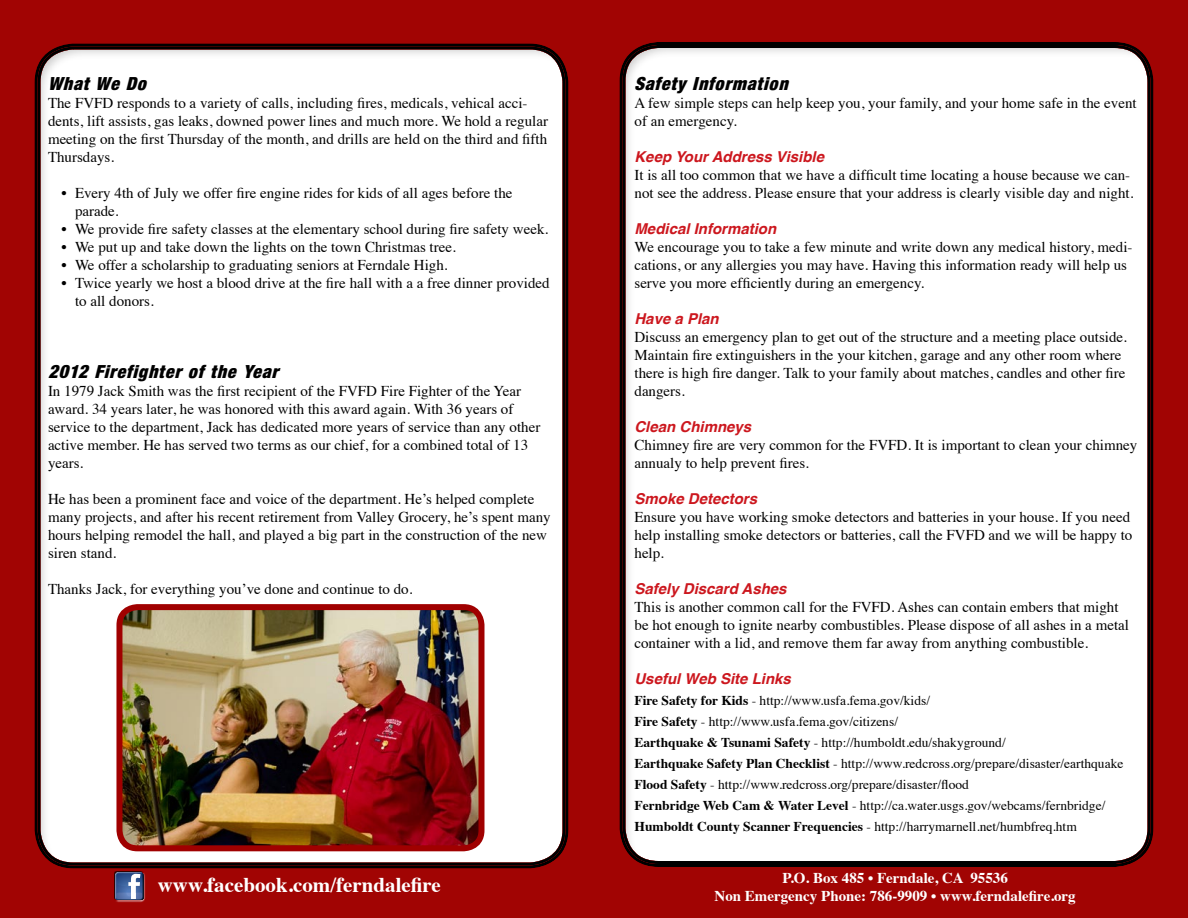
<style>
.page{position:relative;width:1188px;height:918px;background:#a10403}
.page>*{position:absolute;margin:0;border:0;box-sizing:border-box;transform-origin:0 0}
.t1{font:700 21px "Times";color:#fff}
.t2{font:18px "Harvest Ital";letter-spacing:.05em;color:#000}
.t3{font:15px/18px "Times";color:#000}
.t4{font:italic 700 15px "Helvetica";color:#cc171e}
.t5{font:700 15px/18px "Times";color:#fff;text-align:center}
.t6{font:13.5px/21px "Times";color:#000}
.s1{font-weight:700}
</style>
<div class="page">
<div style="left:618px;top:32px;width:537px;height:836px;background:#000;opacity:.21"></div>
<div style="left:32px;top:33px;width:536px;height:837px;background:#000;opacity:.21"></div>
<div style="left:114px;top:870px;width:30px;height:30px;background:#fff;opacity:.75"></div>
<div style="left:115px;top:872px;width:30px;height:30px;background:#000;opacity:.75"></div>
<img style="left:119px;top:607px;width:363px;height:241px">
<div style="left:116px;top:604px;width:368px;height:247px;border:6px solid #a00000;border-radius:18px"></div>
<p class="t2" style="left:48px;top:75px;width:99px">What We Do</p>
<p class="t3" style="left:48px;top:93px;width:502px">The FVFD responds to a variety of calls, including fires, medicals, vehical acci&shy;dents, lift assists, gas leaks, downed power lines and much more. We hold a regular meeting on the first Thursday of the month, and drills are held on the third and fifth Thursdays.</p>
<p class="t3" style="left:75px;top:183px;width:439px;text-indent:-14px">• Every 4th of July we offer fire engine rides for kids of all ages before the parade.</p>
<p class="t3" style="left:62px;top:219px;width:488px">• We provide fire safety classes at the elementary school during fire safety week.</p>
<p class="t3" style="left:62px;top:237px;width:396px">• We put up and take down the lights on the town Christmas tree.</p>
<p class="t3" style="left:62px;top:255px;width:388px">• We offer a scholarship to graduating seniors at Ferndale High.</p>
<p class="t3" style="left:75px;top:273px;width:476px;text-indent:-14px">• Twice yearly we host a blood drive at the fire hall with a a free dinner provided to all donors.</p>
<p class="t2" style="left:48px;top:363px;width:232px">2012 Firefighter of the Year</p>
<p class="t3" style="left:48px;top:381px;width:494px">In 1979 Jack Smith was the first recipient of the FVFD Fire Fighter of the Year award. 34 years later, he was honored with this award again. With 36 years of service to the department, Jack has dedicated more years of service than any other active member. He has served two terms as our chief, for a combined total of 13 years.</p>
<p class="t3" style="left:48px;top:489px;width:504px">He has been a prominent face and voice of the department. He’s helped complete many projects, and after his recent retirement from Valley Grocery, he’s spent many hours helping remodel the hall, and played a big part in the construction of the new siren stand.</p>
<p class="t3" style="left:48px;top:579px;width:366px">Thanks Jack, for everything you’ve done and continue to do.</p>
<h1 class="t1" style="left:158px;top:865px;width:285px">www.facebook.com/ferndalefire</h1>
<p class="t2" style="left:634px;top:75px;width:155px">Safety Information</p>
<p class="t3" style="left:634px;top:93px;width:504px">A few simple steps can help keep you, your family, and your home safe in the event of an emergency.</p>
<p class="t4" style="left:634px;top:144px;width:191px">Keep Your Address Visible</p>
<p class="t3" style="left:634px;top:165px;width:501px">It is all too common that we have a difficult time locating a house because we can&shy;not see the address. Please ensure that your address is clearly visible day and night.</p>
<p class="t4" style="left:634px;top:216px;width:143px">Medical Information</p>
<p class="t3" style="left:634px;top:237px;width:500px">We encourage you to take a few minute and write down any medical history, medi&shy;cations, or any allergies you may have. Having this information ready will help us serve you more efficiently during an emergency.</p>
<p class="t4" style="left:634px;top:306px;width:86px">Have a Plan</p>
<p class="t3" style="left:634px;top:327px;width:494px">Discuss an emergency plan to get out of the structure and a meeting place outside.<br>Maintain fire extinguishers in the your kitchen, garage and any other room where there is high fire danger. Talk to your family about matches, candles and other fire dangers.</p>
<p class="t4" style="left:634px;top:414px;width:118px">Clean Chimneys</p>
<p class="t3" style="left:634px;top:435px;width:504px">Chimney fire are very common for the FVFD. It is important to clean your chimney annualy to help prevent fires.</p>
<p class="t4" style="left:634px;top:486px;width:124px">Smoke Detectors</p>
<p class="t3" style="left:634px;top:507px;width:499px">Ensure you have working smoke detectors and batteries in your house. If you need help installing smoke detectors or batteries, call the FVFD and we will be happy to help.</p>
<p class="t4" style="left:634px;top:576px;width:154px">Safely Discard Ashes</p>
<p class="t3" style="left:634px;top:597px;width:496px">This is another common call for the FVFD. Ashes can contain embers that might be hot enough to ignite nearby combustibles. Please dispose of all ashes in a metal container with a lid, and remove them far away from anything combustible.</p>
<p class="t4" style="left:634px;top:666px;width:158px">Useful Web Site Links</p>
<p class="t6" style="left:634px;top:689px;width:490px"><span class="s1">Fire Safety for Kids</span> - http://www.usfa.fema.gov/kids/<br><span class="s1">Fire Safety</span> - http://www.usfa.fema.gov/citizens/<br><span class="s1">Earthquake &amp; Tsunami Safety</span> - http://humboldt.edu/shakyground/<br><span class="s1">Earthquake Safety Plan Checklist</span> - http://www.redcross.org/prepare/disaster/earthquake <span class="s1">Flood Safety</span> - http://www.redcross.org/prepare/disaster/flood<br><span class="s1">Fernbridge Web Cam &amp; Water Level</span> - http://ca.water.usgs.gov/webcams/fernbridge/ <span class="s1">Humboldt County Scanner Frequencies</span> - http://harrymarnell.net/humbfreq.htm</p>
<p class="t5" style="left:715px;top:867px;width:363px">P.O. Box 485 • Ferndale, CA 95536<br>Non Emergency Phone: 786-9909 • www.ferndalefire.org</p>
</div>
